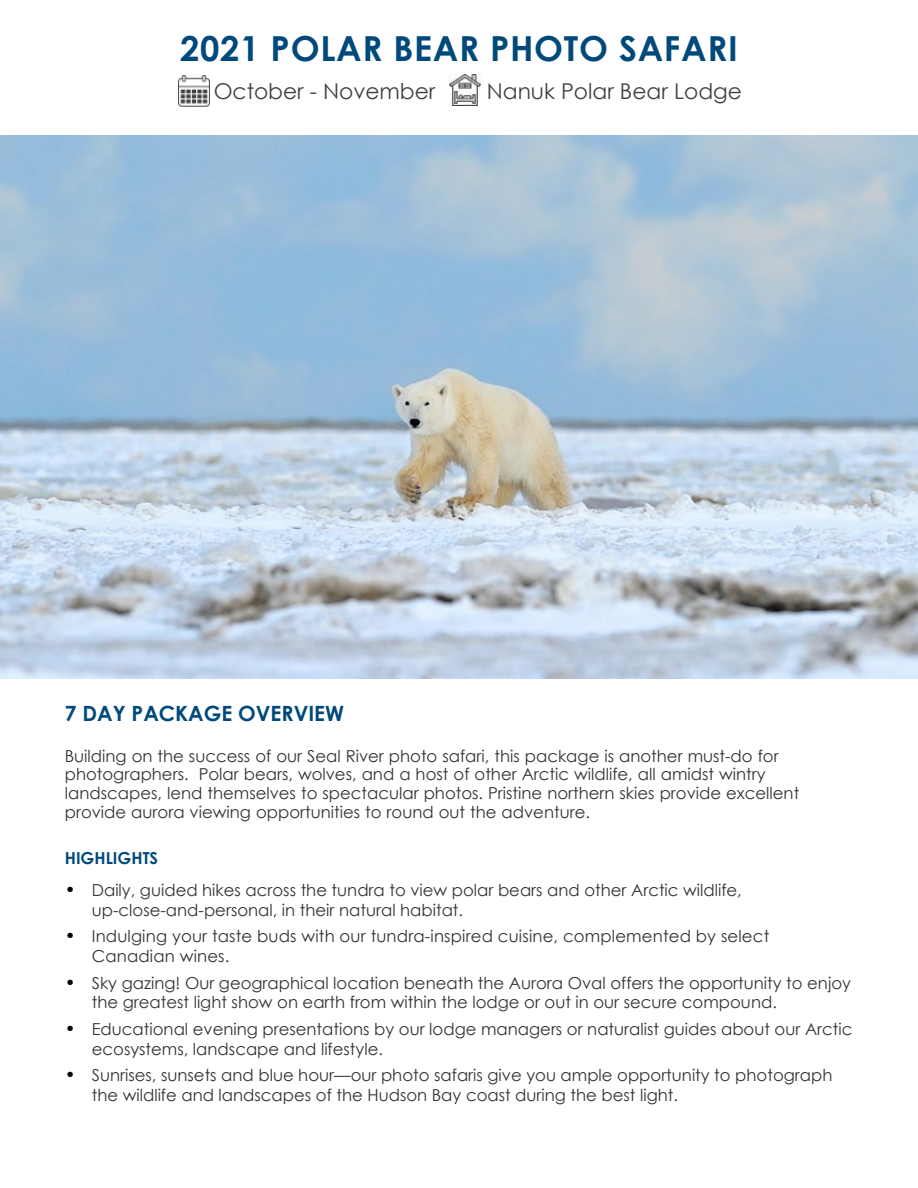
<style>
.page{position:relative;width:918px;height:1188px;background:#fff}
.page>*{position:absolute;margin:0;border:0;box-sizing:border-box;transform-origin:0 0}
.t1{font:700 34.5px "Century Gothic";letter-spacing:.02em;color:#00497b}
.t2{font:21.75px "Century Gothic";color:#414042}
.t3{font:700 21px "Century Gothic";color:#00497b}
.t4{font:16.5px/19.5px "Century Gothic";color:#333334}
.t5{font:700 16.5px "Century Gothic";color:#00497b}
.s1{font-size:18px;color:#000}
</style>
<div class="page">
<img style="left:1px;top:135px;width:917px;height:543px">
<img style="left:178px;top:76px;width:32px;height:31px">
<img style="left:449px;top:74px;width:32px;height:31px">
<h1 class="t1" style="left:180px;top:23px;width:256px">2021 PO LAR BEAR</h1>
<h1 class="t1" style="left:490px;top:23px;width:24px">PHO</h1>
<h1 class="t1" style="left:564px;top:23px;width:137px">TO SAFARI</h1>
<h2 class="t2" style="left:214px;top:76px;width:223px">October - November</h2>
<h2 class="t2" style="left:487px;top:76px;width:257px">Nanuk Polar Bear Lodge</h2>
<p class="t3" style="left:65px;top:697px;width:281px">7 DAY PACKAGE OVERVIEW</p>
<p class="t4" style="left:65px;top:746px;width:736px;line-height:18.8px">Building on the success of our Seal River photo safari, this package is another must-do for photographers. Polar bears, wolves, and a host of other Arctic wildlife, all amidst wintry landscapes, lend themselves to spectacular photos. Pristine northern skies provide excellent provide aurora viewing opportunities to round out the adventure.</p>
<p class="t5" style="left:65px;top:846px;width:22px">HIGH</p>
<p class="t5" style="left:106px;top:846px;width:18px">LIGH</p>
<p class="t5" style="left:143px;top:846px;width:17px">TS</p>
<p class="t4" style="left:92px;top:880px;width:652px;text-indent:-27px"><span class="s1">•</span> Daily, guided hikes across the tundra to view polar bears and other Arctic wildlife, up-close-and-personal, in their natural habitat.</p>
<p class="t4" style="left:92px;top:926px;width:679px;text-indent:-27px"><span class="s1">•</span> Indulging your taste buds with our tundra-inspired cuisine, complemented by select<br>Canadian wines.</p>
<p class="t4" style="left:92px;top:973px;width:761px;text-indent:-27px"><span class="s1">•</span> Sky gazing! Our geographical location beneath the Aurora Oval offers the opportunity to enjoy the greatest light show on earth from within the lodge or out in our secure compound.</p>
<p class="t4" style="left:92px;top:1019px;width:762px;text-indent:-27px"><span class="s1">•</span> Educational evening presentations by our lodge managers or naturalist guides about our Arctic ecosystems, landscape and lifestyle.</p>
<p class="t4" style="left:92px;top:1065px;width:742px;text-indent:-27px"><span class="s1">•</span> Sunrises, sunsets and blue hour—our photo safaris give you ample opportunity to photograph the wildlife and landscapes of the Hudson Bay coast during the best light.</p>
</div>
